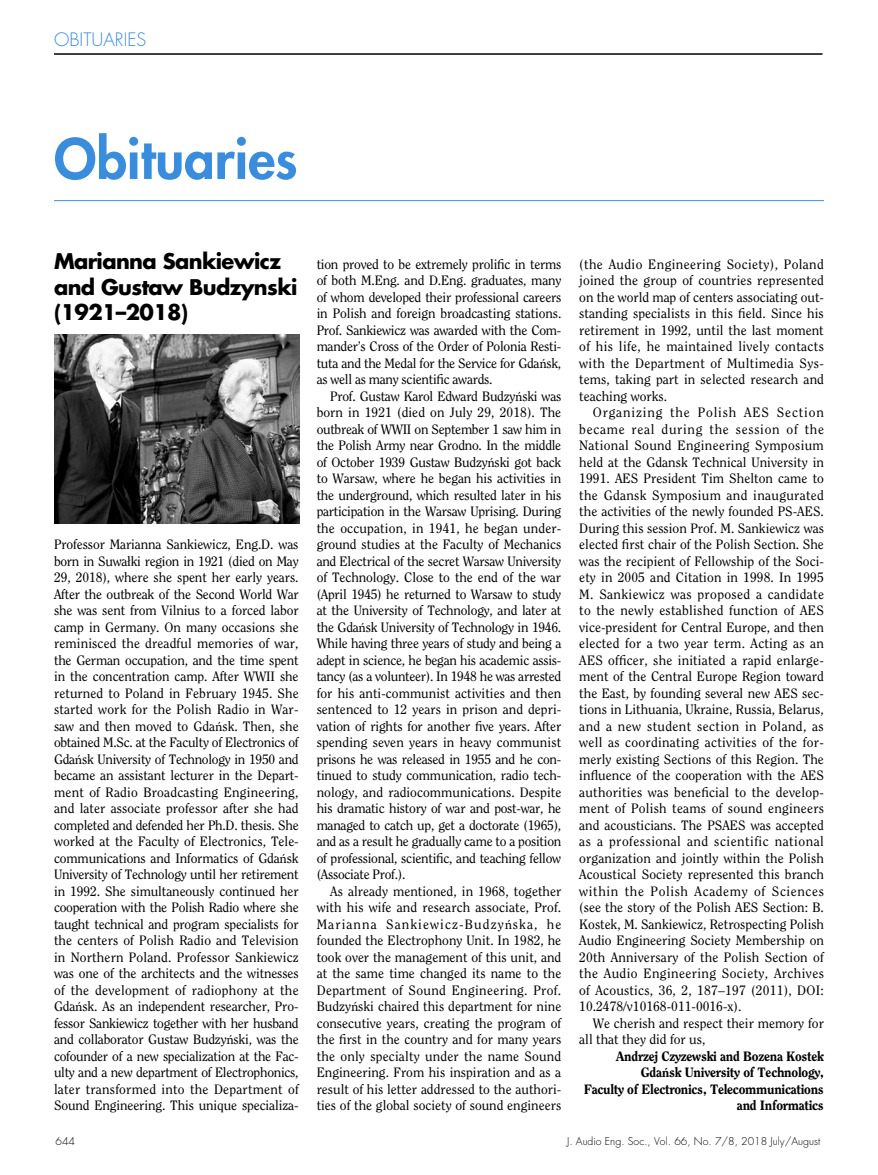
<style>
.page{position:relative;width:878px;height:1175px;background:#fff}
.page>*{position:absolute;margin:0;border:0;box-sizing:border-box;transform-origin:0 0}
.t1{font:800 54px "Futura Std";color:#3a8ddd}
._2nd_level_headline{font:700 21px/25.2px "Futura Std";letter-spacing:-.03em;color:#000}
.t2{font:300 18px "Futura Std";color:#3a8ddd}
.Body_text{font:13.5px/16.5px "Clearface Std";color:#000;text-align:justify}
.Para_after_Head{font:13.5px/16.5px "Clearface Std";letter-spacing:-.015em;color:#000;text-align:justify}
.Para_after_Head-2{font:800 13.5px/16.5px "Clearface Std";letter-spacing:-.02em;color:#000;text-align:right}
.t3{font:300 10.5px "Futura Std";color:#000}
.s1{font-family:"Minion Pro"}
.s2{font-family:"Minion Pro";font-weight:700}
</style>
<div class="page">
<hr style="left:54px;top:54px;width:768px;height:1px;background:#000">
<hr style="left:54px;top:200px;width:770px;height:1px;background:#3a8ddd">
<img style="left:54px;top:334px;width:245px;height:189px">
<h3 class="t2" style="left:54px;top:29px;width:94px">OBITUARIES</h3>
<p class="t1" style="left:54px;top:125px;width:245px">Obituaries</p>
<p class="_2nd_level_headline" style="left:54px;top:249px;width:245px">Marianna Sankiewicz and Gustaw Budzynski (1921–2018)</p>
<p class="Para_after_Head" style="left:54px;top:536px;width:246px">Professor Marianna Sankiewicz, Eng.D. was born in Suwałki region in 1921 (died on May 29, 2018), where she spent her early years.<br>After the outbreak of the Second World War she was sent from Vilnius to a forced labor camp in Germany. On many occasions she reminisced the dreadful memories of war, the German occupation, and the time spent in the concentration camp. After WWII she returned to Poland in February 1945. She started work for the Polish Radio in War&shy;saw and then moved to Gda<span class="s1">ń</span>sk. Then, she obtained M.Sc. at the Faculty of Electronics of Gda<span class="s1">ń</span>sk University of Technology in 1950 and became an assistant lecturer in the Depart&shy;ment of Radio Broadcasting Engineering, and later associate professor after she had completed and defended her Ph.D. thesis. She worked at the Faculty of Electronics, Tele&shy;communications and Informatics of Gda<span class="s1">ń</span>sk University of Technology until her retirement in 1992. She simultaneously continued her cooperation with the Polish Radio where she taught technical and program specialists for the centers of Polish Radio and Television in Northern Poland. Professor Sankiewicz was one of the architects and the witnesses of the development of radiophony at the Gda<span class="s1">ń</span>sk. As an independent researcher, Pro&shy;fessor Sankiewicz together with her husband and collaborator Gustaw Budzy<span class="s1">ń</span>ski, was the cofounder of a new specialization at the Fac&shy;ulty and a new department of Electrophonics, later transformed into the Department of Sound Engineering. This unique specializa-</p>
<p class="Para_after_Head" style="left:316px;top:256px;width:246px">tion proved to be extremely prolific in terms of both M.Eng. and D.Eng. graduates, many of whom developed their professional careers in Polish and foreign broadcasting stations.<br>Prof. Sankiewicz was awarded with the Com&shy;mander’s Cross of the Order of Polonia Resti&shy;tuta and the Medal for the Service for Gda<span class="s1">ń</span>sk, as well as many scientific awards.</p>
<p class="Body_text" style="left:316px;top:388px;width:246px;text-indent:14px">Prof. Gustaw Karol Edward Budzy<span class="s1">ń</span>ski was born in 1921 (died on July 29, 2018). The outbreak of WWII on September 1 saw him in the Polish Army near Grodno. In the middle of October 1939 Gustaw Budzy<span class="s1">ń</span>ski got back to Warsaw, where he began his activities in the underground, which resulted later in his participation in the Warsaw Uprising. During the occupation, in 1941, he began under&shy;ground studies at the Faculty of Mechanics and Electrical of the secret Warsaw University of Technology. Close to the end of the war (April 1945) he returned to Warsaw to study at the University of Technology, and later at the Gda<span class="s1">ń</span>sk University of Technology in 1946.<br>While having three years of study and being a adept in science, he began his academic assis&shy;tancy (as a volunteer). In 1948 he was arrested for his anti-communist activities and then sentenced to 12 years in prison and depri&shy;vation of rights for another five years. After spending seven years in heavy communist prisons he was released in 1955 and he con&shy;tinued to study communication, radio tech&shy;nology, and radiocommunications. Despite his dramatic history of war and post-war, he managed to catch up, get a doctorate (1965), and as a result he gradually came to a position of professional, scientific, and teaching fellow (Associate Prof.).</p>
<p class="Body_text" style="left:316px;top:883px;width:246px;text-indent:14px">As already mentioned, in 1968, together with his wife and research associate, Prof.<br>Marianna Sankiewicz-Budzy<span class="s1">ń</span>ska, he founded the Electrophony Unit. In 1982, he took over the management of this unit, and at the same time changed its name to the Department of Sound Engineering. Prof.<br>Budzy<span class="s1">ń</span>ski chaired this department for nine consecutive years, creating the program of the first in the country and for many years the only specialty under the name Sound Engineering. From his inspiration and as a result of his letter addressed to the authori&shy;ties of the global society of sound engineers</p>
<p class="Body_text" style="left:579px;top:256px;width:246px">(the Audio Engineering Society), Poland joined the group of countries represented on the world map of centers associating out&shy;standing specialists in this field. Since his retirement in 1992, until the last moment of his life, he maintained lively contacts with the Department of Multimedia Sys&shy;tems, taking part in selected research and teaching works.</p>
<p class="Body_text" style="left:579px;top:404px;width:246px;text-indent:14px">Organizing the Polish AES Section became real during the session of the National Sound Engineering Symposium held at the Gdansk Technical University in 1991. AES President Tim Shelton came to the Gdansk Symposium and inaugurated the activities of the newly founded PS-AES.<br>During this session Prof. M. Sankiewicz was elected first chair of the Polish Section. She was the recipient of Fellowship of the Soci&shy;ety in 2005 and Citation in 1998. In 1995<br>M. Sankiewicz was proposed a candidate to the newly established function of AES vice-president for Central Europe, and then elected for a two year term. Acting as an AES officer, she initiated a rapid enlarge&shy;ment of the Central Europe Region toward the East, by founding several new AES sec&shy;tions in Lithuania, Ukraine, Russia, Belarus, and a new student section in Poland, as well as coordinating activities of the for&shy;merly existing Sections of this Region. The influence of the cooperation with the AES authorities was beneficial to the develop&shy;ment of Polish teams of sound engineers and acousticians. The PSAES was accepted as a professional and scientific national organization and jointly within the Polish Acoustical Society represented this branch within the Polish Academy of Sciences (see the story of the Polish AES Section: B.<br>Kostek, M. Sankiewicz, Retrospecting Polish Audio Engineering Society Membership on 20th Anniversary of the Polish Section of the Audio Engineering Society, Archives of Acoustics, 36, 2, 187–197 (2011), DOI:<br>10.2478/v10168-011-0016-x).</p>
<p class="Body_text" style="left:579px;top:1015px;width:246px;text-indent:14px">We cherish and respect their memory for all that they did for us,</p>
<p class="Para_after_Head-2" style="left:616px;top:1047px;width:209px">Andrzej Czyzewski and Bozena Kostek</p>
<p class="Para_after_Head-2" style="left:583px;top:1064px;width:242px">Gda<span class="s2">ń</span>sk University of Technology,<br>Faculty of Electronics, Telecommunications and Informatics</p>
<p class="t3" style="left:56px;top:1134px;width:21px">644</p>
<p class="t3" style="left:567px;top:1134px;width:254px">J. Audio Eng. Soc., Vol. 66, No. 7/8, 2018 July/August</p>
</div>
